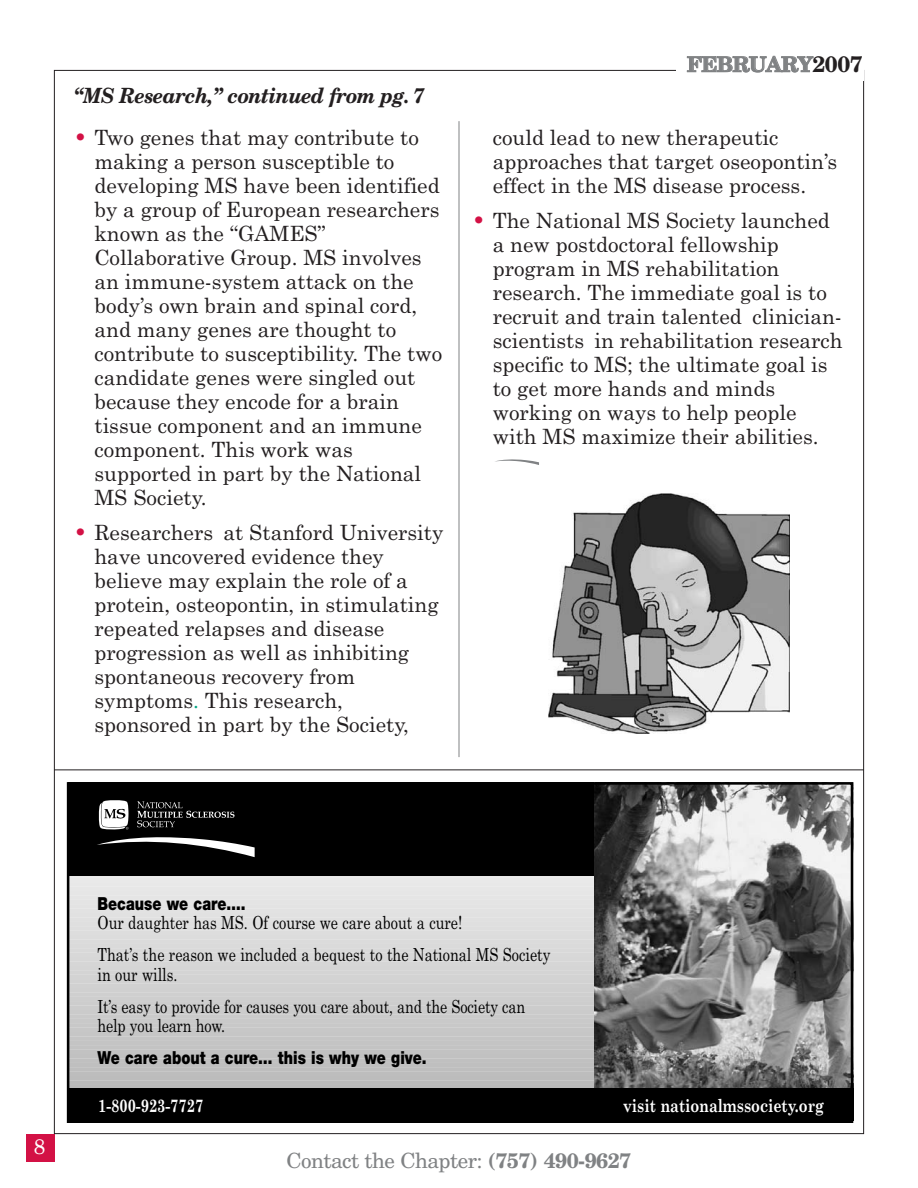
<style>
.page{position:relative;width:918px;height:1188px;background:#fff}
.page>*{position:absolute;margin:0;border:0;box-sizing:border-box;transform-origin:0 0}
.t1{font:21px/24px "Century Schoolbook";color:#231f20}
.t2{font:21px "New Century Schlbk";letter-spacing:-.025em;color:#808284}
.t3{font:italic 700 21px "New Century Schlbk";letter-spacing:-.025em;color:#231f20;scale:.93 1}
.t4{font:700 21px "New Century Schlbk";letter-spacing:-.03em;color:#808284}
.t5{font:21px "New Century Schlbk";color:#fff}
.t6{font:18px/32.1px "Century Schoolbook";color:#000;scale:.8 1}
.t7{font:900 18px "Helvetica Neue";color:#000;scale:.8 1}
.t8{font:700 18px "Century Schoolbook";color:#fff;scale:.8 1}
.s1{font-family:"New Century Schlbk";color:#d31145}
.s2{color:#00a583}
.s3{font-size:22.5px;color:#231f20}
.s4{font-weight:700}
</style>
<div class="page">
<hr style="left:459px;top:121px;width:1px;height:636px;background:#808284">
<div style="left:26px;top:1134px;width:29px;height:27px;background:#d31145"></div>
<svg style="left:495px;top:459px;width:44px;height:6px"></svg>
<hr style="left:54px;top:770px;width:810px;height:1px;background:#231f20">
<img style="left:549px;top:494px;width:241px;height:239px">
<svg style="left:71px;top:1086px;width:523px;height:3px;background:#7c7c7c"></svg>
<div style="left:68px;top:1080px;width:545px;height:6px;background:#bbb"></div>
<div style="left:68px;top:1075px;width:545px;height:6px;background:#bcbcbc"></div>
<div style="left:68px;top:1071px;width:545px;height:6px;background:#bdbdbd"></div>
<div style="left:68px;top:1067px;width:545px;height:5px;background:#bebebe"></div>
<div style="left:68px;top:1062px;width:545px;height:6px;background:#bfbfbf"></div>
<div style="left:68px;top:1058px;width:545px;height:6px;background:#c0c0c0"></div>
<div style="left:68px;top:1053px;width:545px;height:6px;background:#c1c1c1"></div>
<div style="left:68px;top:1049px;width:545px;height:6px;background:#c2c2c2"></div>
<div style="left:68px;top:1045px;width:545px;height:5px;background:#c3c3c3"></div>
<div style="left:68px;top:1040px;width:545px;height:6px;background:#c4c4c4"></div>
<div style="left:68px;top:1036px;width:545px;height:6px;background:#c5c5c5"></div>
<div style="left:68px;top:1031px;width:545px;height:6px;background:#c6c6c6"></div>
<div style="left:68px;top:1027px;width:545px;height:6px;background:#c7c7c7"></div>
<div style="left:68px;top:1023px;width:545px;height:5px;background:#c8c8c8"></div>
<div style="left:68px;top:1018px;width:545px;height:6px;background:#c9c9c9"></div>
<div style="left:68px;top:1014px;width:545px;height:5px;background:#cacaca"></div>
<div style="left:68px;top:1009px;width:545px;height:6px;background:#cbcbcb"></div>
<div style="left:68px;top:1005px;width:545px;height:6px;background:#ccc"></div>
<div style="left:68px;top:1000px;width:545px;height:6px;background:#cdcdcd"></div>
<div style="left:68px;top:996px;width:545px;height:6px;background:#cecece"></div>
<div style="left:68px;top:992px;width:545px;height:5px;background:#cfcfcf"></div>
<div style="left:68px;top:987px;width:545px;height:6px;background:#d0d0d0"></div>
<div style="left:68px;top:983px;width:545px;height:6px;background:#d1d1d1"></div>
<div style="left:68px;top:978px;width:545px;height:6px;background:#d2d2d2"></div>
<div style="left:68px;top:974px;width:545px;height:6px;background:#d3d3d3"></div>
<div style="left:68px;top:970px;width:545px;height:5px;background:#d4d4d4"></div>
<div style="left:68px;top:965px;width:545px;height:6px;background:#d5d5d5"></div>
<div style="left:68px;top:961px;width:545px;height:6px;background:#d6d6d6"></div>
<div style="left:68px;top:956px;width:545px;height:6px;background:#d7d7d7"></div>
<div style="left:68px;top:952px;width:545px;height:6px;background:#d8d8d8"></div>
<div style="left:68px;top:948px;width:545px;height:5px;background:#d9d9d9"></div>
<div style="left:68px;top:943px;width:545px;height:6px;background:#dadada"></div>
<div style="left:68px;top:939px;width:545px;height:6px;background:#dbdbdb"></div>
<div style="left:68px;top:934px;width:545px;height:6px;background:#dcdcdc"></div>
<div style="left:68px;top:930px;width:545px;height:6px;background:#ddd"></div>
<div style="left:68px;top:926px;width:545px;height:5px;background:#dedede"></div>
<div style="left:68px;top:921px;width:545px;height:6px;background:#dfdfdf"></div>
<div style="left:68px;top:917px;width:545px;height:6px;background:#e0e0e0"></div>
<div style="left:68px;top:912px;width:545px;height:6px;background:#e1e1e1"></div>
<div style="left:68px;top:908px;width:545px;height:6px;background:#e2e2e2"></div>
<div style="left:68px;top:904px;width:545px;height:5px;background:#e3e3e3"></div>
<div style="left:68px;top:899px;width:545px;height:6px;background:#e4e4e4"></div>
<div style="left:68px;top:895px;width:545px;height:5px;background:#e5e5e5"></div>
<div style="left:68px;top:890px;width:545px;height:6px;background:#e6e6e6"></div>
<div style="left:68px;top:886px;width:545px;height:6px;background:#e7e7e7"></div>
<div style="left:68px;top:881px;width:545px;height:6px;background:#e8e8e8"></div>
<div style="left:68px;top:877px;width:545px;height:6px;background:#e9e9e9"></div>
<svg style="left:71px;top:875px;width:523px;height:2px"></svg>
<div style="left:68px;top:782px;width:540px;height:93px;background:#000"></div>
<svg style="left:97px;top:800px;width:158px;height:57px"></svg>
<img style="left:594px;top:786px;width:255px;height:303px">
<div style="left:69px;top:1089px;width:784px;height:32px;background:#000"></div>
<div style="left:67px;top:782px;width:786px;height:341px;border:3px solid #000"></div>
<p class="t3" style="left:74px;top:88px;width:378px">“MS Research,” continued from pg. 7</p>
<p class="t1" style="left:94px;top:127px;width:349px;text-indent:-20px"><span class="s1">•</span> Two genes that may contribute to making a person susceptible to developing MS have been identified by a group of European researchers known as the “GAMES”<br>Collaborative Group. MS involves an immune-system attack on the body’s own brain and spinal cord, and many genes are thought to contribute to susceptibility. The two candidate genes were singled out because they encode for a brain tissue component and an immune component. This work was supported in part by the National<br>MS Society.</p>
<p class="t1" style="left:94px;top:523px;width:350px;text-indent:-20px"><span class="s1">•</span> Researchers at Stanford University have uncovered evidence they believe may explain the role of a protein, osteopontin, in stimulating repeated relapses and disease progression as well as inhibiting spontaneous recovery from symptoms<span class="s2">.</span> This research, sponsored in part by the Society,</p>
<p class="t4" style="left:687px;top:56px;width:177px">FEBRUARY<span class="s3">2007</span></p>
<p class="t1" style="left:493px;top:127px;width:346px">could lead to new therapeutic approaches that target oseopontin’s effect in the MS disease process.</p>
<p class="t1" style="left:493px;top:211px;width:352px;text-indent:-20px"><span class="s1">•</span> The National MS Society launched a new postdoctoral fellowship program in MS rehabilitation research. The immediate goal is to recruit and train talented clinician&shy;scientists in rehabilitation research specific to MS; the ultimate goal is to get more hands and minds working on ways to help people with MS maximize their abilities.</p>
<p class="t5" style="left:34px;top:1139px;width:13px">8</p>
<p class="t7" style="left:97px;top:897px;width:187px">Because we care….</p>
<p class="t6" style="left:97px;top:908px;width:568px">Our daughter has MS. Of course we care about a cure!<br>That’s the reason we included a bequest to the National MS Society</p>
<p class="t6" style="left:97px;top:960px;width:536px">in our wills.<br>It’s easy to provide for causes you care about, and the Society can</p>
<p class="t6" style="left:97px;top:1011px;width:161px">help you learn how.</p>
<p class="t7" style="left:97px;top:1051px;width:413px">We care about a cure… this is why we give.</p>
<p class="t8" style="left:98px;top:1095px;width:133px">1-800-923-7727</p>
<p class="t8" style="left:623px;top:1095px;width:253px">visit nationalmssociety.org</p>
<p class="t2" style="left:287px;top:1153px;width:346px">Contact the Chapter: <span class="s4">(757) 490-9627</span></p>
</div>
